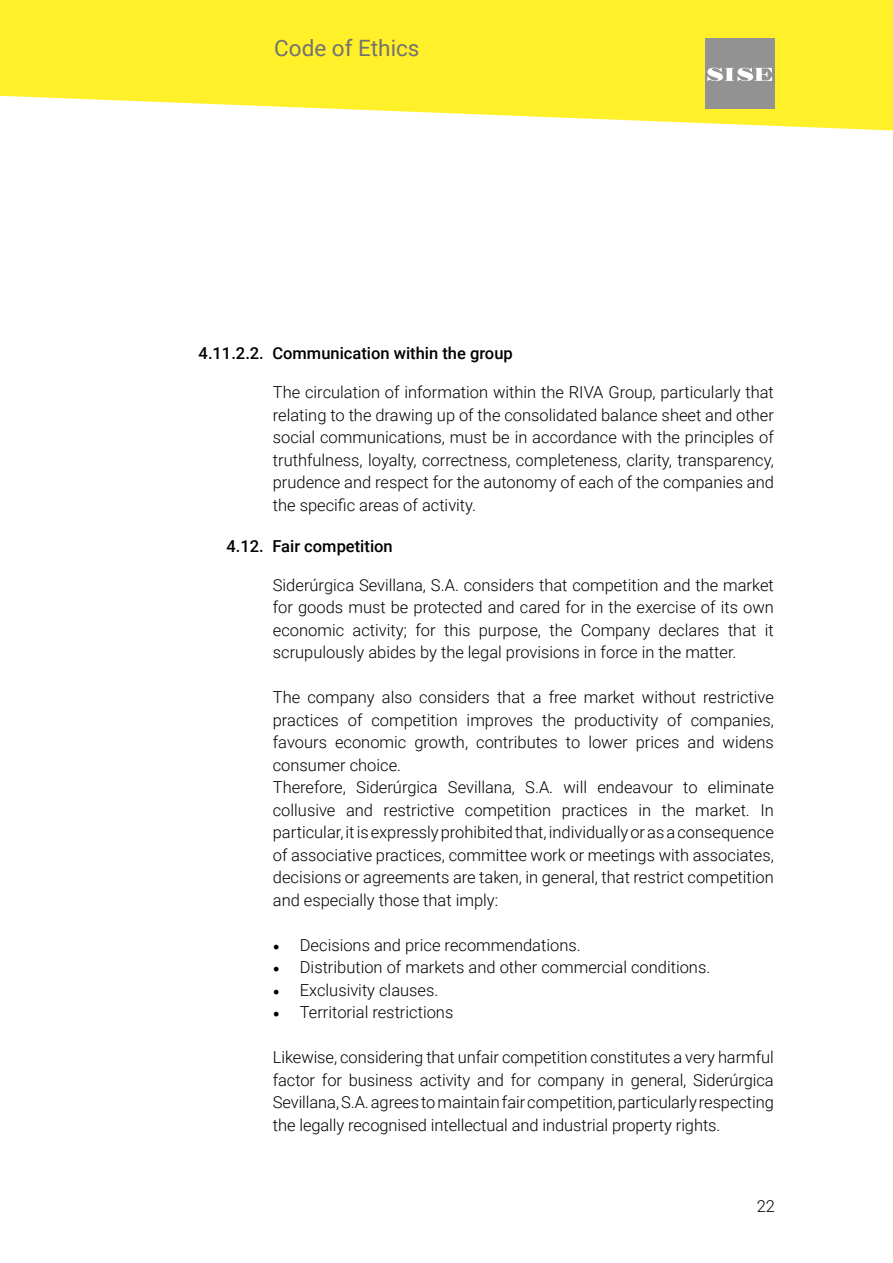
<style>
.page{position:relative;width:893px;height:1263px;background:#fff}
.page>*{position:absolute;margin:0;border:0;box-sizing:border-box;transform-origin:0 0}
.t1{font:22.5px "Roboto";color:#727271}
.t2{font:300 16.5px/22.5px "Roboto";color:#000;text-align:justify}
.t3{font:500 16.5px "Roboto";color:#000}
.s1{font-family:"Minion Pro";font-weight:400;font-size:18px}
</style>
<div class="page">
<svg style="left:0;top:0;width:893px;height:130px;background:#fef146"></svg>
<div style="left:705px;top:38px;width:70px;height:70px;background:#929292"></div>
<svg style="left:707px;top:68px;width:65px;height:13px"></svg>
<h1 class="t1" style="left:274px;top:32px;width:147px">Code of Ethics</h1>
<p class="t3" style="left:199px;top:342px;width:316px">4.11.2.2. Communication within the group</p>
<p class="t2" style="left:273px;top:381px;width:503px">The circulation of information within the RIVA Group, particularly that relating to the drawing up of the consolidated balance sheet and other social communications, must be in accordance with the principles of truthfulness, loyalty, correctness, completeness, clarity, transparency, prudence and respect for the autonomy of each of the companies and the specific areas of activity.</p>
<p class="t3" style="left:227px;top:534px;width:168px">4.12. Fair competition</p>
<p class="t2" style="left:273px;top:573px;width:503px">Siderúrgica Sevillana, S.A. considers that competition and the market for goods must be protected and cared for in the exercise of its own economic activity; for this purpose, the Company declares that it scrupulously abides by the legal provisions in force in the matter.</p>
<p class="t2" style="left:273px;top:685px;width:503px;text-align:left">The company also considers that a free market without restrictive practices of competition improves the productivity of companies, favours economic growth, contributes to lower prices and widens consumer choice.<br>Therefore, Siderúrgica Sevillana, S.A. will endeavour to eliminate collusive and restrictive competition practices in the market. In particular, it is expressly prohibited that, individually or as a consequence of associative practices, committee work or meetings with associates, decisions or agreements are taken, in general, that restrict competition and especially those that imply:</p>
<p class="t2" style="left:273px;top:933px;width:309px"><span class="s1">•</span> Decisions and price recommendations.</p>
<p class="t2" style="left:273px;top:955px;width:439px"><span class="s1">•</span> Distribution of markets and other commercial conditions.</p>
<p class="t2" style="left:273px;top:978px;width:167px"><span class="s1">•</span> Exclusivity clauses.</p>
<p class="t2" style="left:273px;top:1000px;width:182px"><span class="s1">•</span> Territorial restrictions</p>
<p class="t2" style="left:273px;top:1045px;width:502px">Likewise, considering that unfair competition constitutes a very harmful factor for business activity and for company in general, Siderúrgica Sevillana, S.A. agrees to maintain fair competition, particularly respecting the legally recognised intellectual and industrial property rights.</p>
<p class="t2" style="left:757px;top:1194px;width:20px">22</p>
</div>
